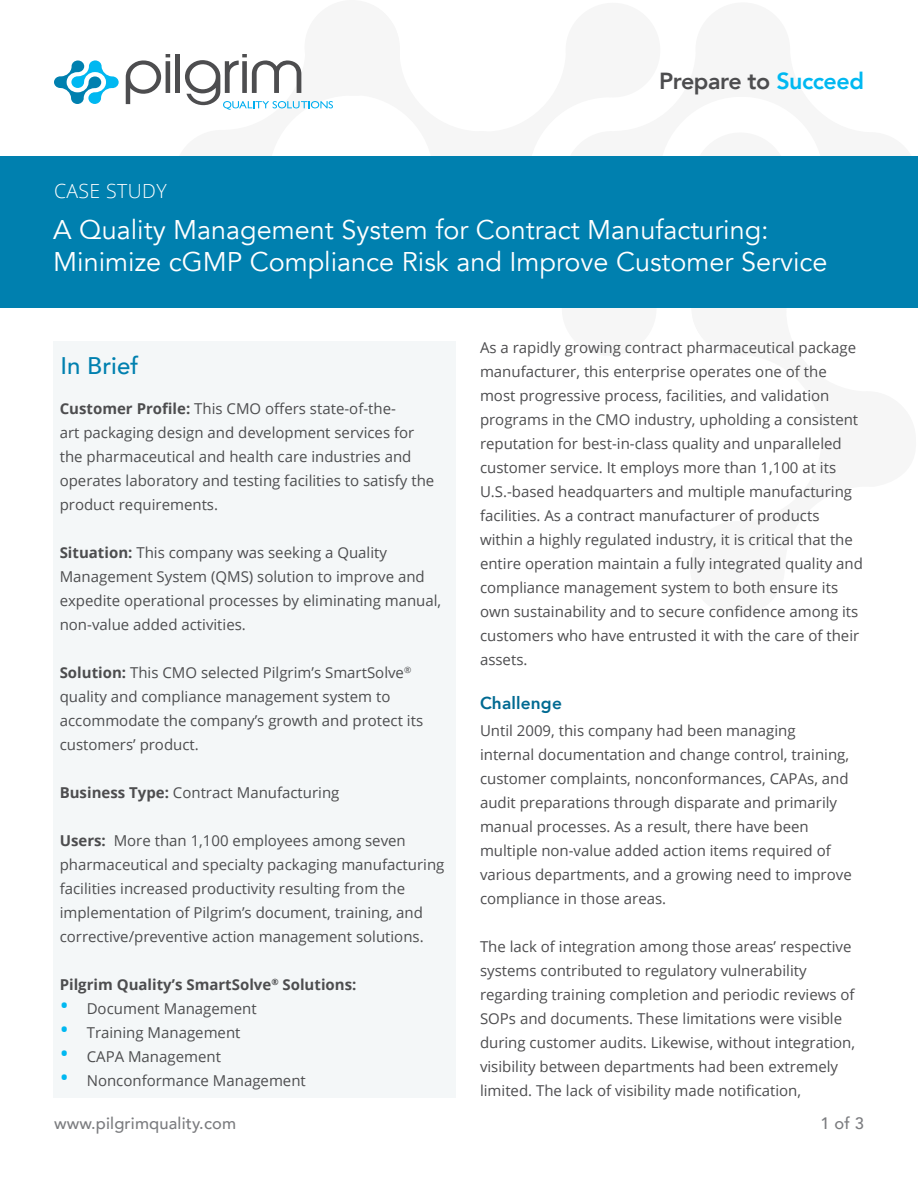
<style>
.page{position:relative;width:918px;height:1188px;background:#fff}
.page>*{position:absolute;margin:0;border:0;box-sizing:border-box;transform-origin:0 0}
.t1{font:27px/32.4px "Avenir";color:#fff}
.t2{font:500 24px "Avenir";color:#0080af}
.t3{font:800 23.25px "Avenir";letter-spacing:-.02em;color:#4d4d4f}
.t4{font:300 19.5px "Open Sans";letter-spacing:.02em;color:#fff}
.t5{font:800 17.25px "Avenir";letter-spacing:.01em;color:#006a92}
.t6{font:500 16.5px "Avenir";letter-spacing:.01em;color:#7b7c7f}
.t7{font:15px/24px "Open Sans";color:#4d4d4f}
.t8{font:700 15px "Open Sans";color:#4d4d4f}
.s1{color:#00b8f1}
.s2{font-weight:700}
.s3{font-size:24px;color:#00b8f1}
</style>
<div class="page">
<div style="left:0;top:156px;width:918px;height:152px;background:#0080af"></div>
<svg style="left:54px;top:60px;width:65px;height:44px"></svg>
<svg style="left:126px;top:54px;width:44px;height:50px"></svg>
<div style="left:175px;top:54px;width:5px;height:39px;background:#4d4d4f"></div>
<svg style="left:185px;top:54px;width:148px;height:56px"></svg>
<div style="left:53px;top:341px;width:402px;height:757px;background:#f4f7f8"></div>
<h3 class="t4" style="left:54px;top:177px;width:114px">CASE STUDY</h3>
<h3 class="t3" style="left:659px;top:63px;width:206px">Prepare to <span class="s1">Succeed</span></h3>
<h1 class="t1" style="left:53px;top:214px;width:776px">A Quality Management System for Contract Manufacturing:<br>Minimize cGMP Compliance Risk and Improve Customer Service</h1>
<h2 class="t2" style="left:61px;top:344px;width:79px">In Brief</h2>
<p class="t7" style="left:60px;top:396px;width:376px"><span class="s2">Customer Profile:</span> This CMO offers state-of-the-<br>art packaging design and development services for the pharmaceutical and health care industries and operates laboratory and testing facilities to satisfy the product requirements.</p>
<p class="t7" style="left:60px;top:540px;width:383px"><span class="s2">Situation:</span> This company was seeking a Quality Management System (QMS) solution to improve and expedite operational processes by eliminating manual, non-value added activities.</p>
<p class="t7" style="left:60px;top:660px;width:365px"><span class="s2">Solution:</span> This CMO selected Pilgrim’s SmartSolve<sup>® </sup>quality and compliance management system to accommodate the company’s growth and protect its customers’ product.</p>
<p class="t7" style="left:60px;top:780px;width:281px"><span class="s2">Business Type:</span> Contract Manufacturing</p>
<p class="t7" style="left:60px;top:828px;width:386px"><span class="s2">Users:</span> More than 1,100 employees among seven pharmaceutical and specialty packaging manufacturing facilities increased productivity resulting from the implementation of Pilgrim’s document, training, and corrective/preventive action management solutions.</p>
<p class="t8" style="left:60px;top:974px;width:298px">Pilgrim Quality’s SmartSolve<sup>®</sup> Solutions:</p>
<p class="t7" style="left:60px;top:996px;width:199px"><span class="s3">•</span> Document Management</p>
<p class="t7" style="left:60px;top:1020px;width:182px"><span class="s3">•</span> Training Management</p>
<p class="t7" style="left:60px;top:1044px;width:163px"><span class="s3">•</span> CAPA Management</p>
<p class="t7" style="left:60px;top:1068px;width:248px"><span class="s3">•</span> Nonconformance Management</p>
<p class="t7" style="left:480px;top:335px;width:384px">As a rapidly growing contract pharmaceutical package manufacturer, this enterprise operates one of the most progressive process, facilities, and validation programs in the CMO industry, upholding a consistent reputation for best-in-class quality and unparalleled customer service. It employs more than 1,100 at its U.S.-based headquarters and multiple manufacturing facilities. As a contract manufacturer of products within a highly regulated industry, it is critical that the entire operation maintain a fully integrated quality and compliance management system to both ensure its own sustainability and to secure confidence among its customers who have entrusted it with the care of their assets.</p>
<p class="t5" style="left:480px;top:690px;width:83px">Challenge</p>
<p class="t7" style="left:480px;top:718px;width:373px">Until 2009, this company had been managing internal documentation and change control, training, customer complaints, nonconformances, CAPAs, and audit preparations through disparate and primarily manual processes. As a result, there have been multiple non-value added action items required of various departments, and a growing need to improve compliance in those areas.</p>
<p class="t7" style="left:480px;top:934px;width:377px">The lack of integration among those areas’ respective systems contributed to regulatory vulnerability regarding training completion and periodic reviews of SOPs and documents. These limitations were visible during customer audits. Likewise, without integration, visibility between departments had been extremely limited. The lack of visibility made notification,</p>
<p class="t6" style="left:54px;top:1109px;width:184px">www.pilgrimquality.com</p>
<p class="t6" style="left:820px;top:1109px;width:45px">1 of 3</p>
</div>
